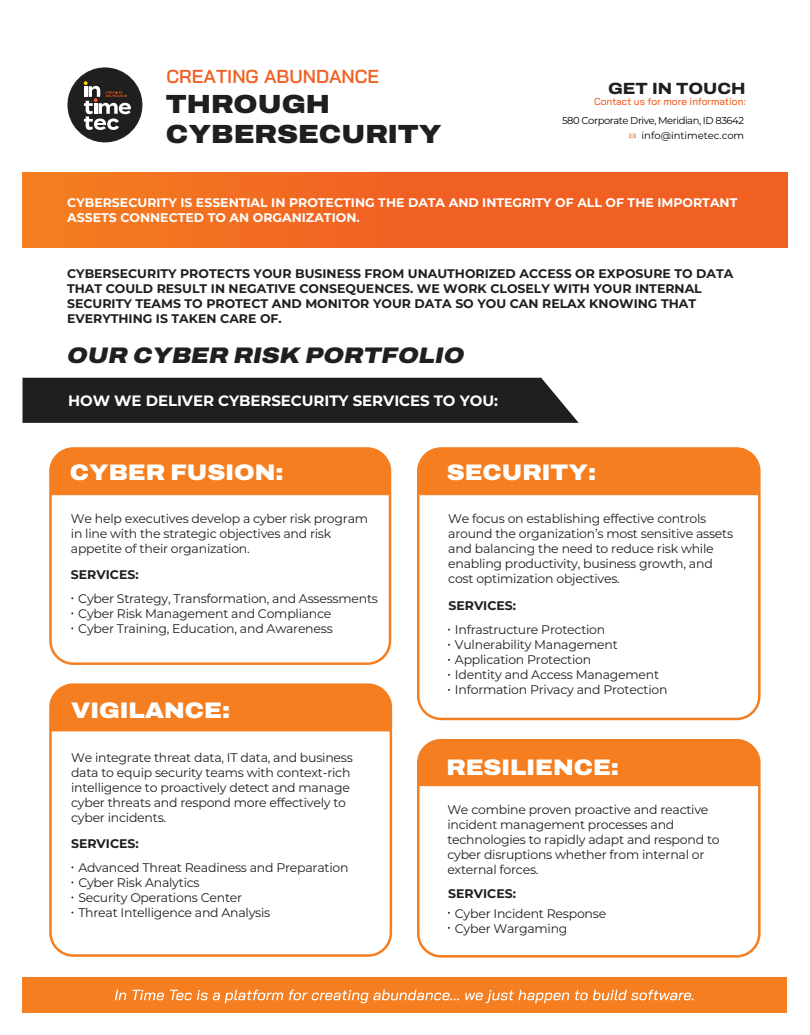
<style>
.page{position:relative;width:810px;height:1035px;background:#fff}
.page>*{position:absolute;margin:0;border:0;box-sizing:border-box;transform-origin:0 0}
.t1{font:900 26.25px/30px "Archivo Semi Expanded";color:#211e1e}
.t2{font:900 22.5px "Archivo Semi Expanded";color:#fff}
.t3{font:italic 900 22.5px "Archivo Semi Expanded";color:#211e1e}
.t4{font:600 18.75px "Bai Jamjuree";color:#f06023}
.t5{font:800 16.25px "Archivo Semi Expanded";color:#211e1e}
.t6{font:700 15px "Montserrat";letter-spacing:-.005em;color:#fff}
.t7{font:12.5px/15px "Montserrat";letter-spacing:-.02em;color:#211e1e}
.t8{font:700 12.5px/15px "Montserrat";color:#211e1e}
.t9{font:700 12.5px/15px "Montserrat";color:#fff}
.t10{font:10px "Montserrat";letter-spacing:-.045em;color:#000}
.t11{font:500 10px "Bai Jamjuree";color:#f06023}
.t12{font:10px "Montserrat";color:#000}
</style>
<div class="page">
<div style="left:52px;top:450px;width:338px;height:45px;background:#f47e20"></div>
<div style="left:420px;top:450px;width:338px;height:45px;background:#f47e20"></div>
<div style="left:420px;top:739px;width:338px;height:47px;background:#f47e20"></div>
<div style="left:52px;top:686px;width:337px;height:45px;background:#f47e20"></div>
<div style="left:417px;top:447px;width:344px;height:273px;border:2px solid #f47e20;border-radius:23px"></div>
<div style="left:417px;top:739px;width:344px;height:219px;border:2px solid #f47e20;border-radius:23px"></div>
<div style="left:49px;top:683px;width:343px;height:274px;border:2px solid #f47e20;border-radius:23px"></div>
<div style="left:23px;top:172px;width:765px;height:76px;background:linear-gradient(to right,#f37821,#ef5824)"></div>
<div style="left:68px;top:68px;width:74px;height:74px;background:#211e1e;border-radius:50%"></div>
<div style="left:68px;top:68px;width:74px;height:74px;border:1px solid #211e1e;border-radius:50%"></div>
<svg style="left:84px;top:81px;width:47px;height:49px"></svg>
<svg style="left:629px;top:134px;width:7px;height:4px"></svg>
<div style="left:22px;top:977px;width:766px;height:36px;background:#f47e20"></div>
<svg style="left:115px;top:990px;width:11px;height:10px"></svg>
<svg style="left:132px;top:990px;width:32px;height:10px"></svg>
<svg style="left:170px;top:990px;width:113px;height:13px"></svg>
<svg style="left:289px;top:990px;width:170px;height:13px"></svg>
<svg style="left:465px;top:990px;width:104px;height:13px"></svg>
<svg style="left:575px;top:990px;width:119px;height:10px"></svg>
<div style="left:22px;top:378px;width:557px;height:45px;background:#211e1e"></div>
<div style="left:49px;top:447px;width:342px;height:218px;border:2px solid #f47e20;border-radius:23px"></div>
<h3 class="t4" style="left:167px;top:64px;width:214px">CREATING ABUNDANCE</h3>
<h1 class="t1" style="left:166px;top:89px;width:278px">THROUGH<br>CYBERSECURITY</h1>
<h3 class="t5" style="left:608px;top:79px;width:139px">GET IN TOUCH</h3>
<p class="t12" style="left:642px;top:129px;width:104px">info@intimetec.com</p>
<p class="t11" style="left:594px;top:95px;width:153px">Contact us for more information:</p>
<p class="t10" style="left:562px;top:113px;width:183px">580 Corporate Drive, Meridian, ID 83642</p>
<p class="t9" style="left:67px;top:194px;width:672px">CYBERSECURITY IS ESSENTIAL IN PROTECTING THE DATA AND INTEGRITY OF ALL OF THE IMPORTANT<br>ASSETS CONNECTED TO AN ORGANIZATION.</p>
<p class="t8" style="left:67px;top:265px;width:668px">CYBERSECURITY PROTECTS YOUR BUSINESS FROM UNAUTHORIZED ACCESS OR EXPOSURE TO DATA THAT COULD RESULT IN NEGATIVE CONSEQUENCES. WE WORK CLOSELY WITH YOUR INTERNAL SECURITY TEAMS TO PROTECT AND MONITOR YOUR DATA SO YOU CAN RELAX KNOWING THAT EVERYTHING IS TAKEN CARE OF.</p>
<h2 class="t3" style="left:67px;top:343px;width:399px">OUR CYBER RISK PORTFOLIO</h2>
<p class="t6" style="left:68px;top:390px;width:432px">HOW WE DELIVER CYBERSECURITY SERVICES TO YOU:</p>
<h2 class="t2" style="left:70px;top:460px;width:215px">CYBER FUSION:</h2>
<p class="t7" style="left:71px;top:511px;width:299px">We help executives develop a cyber risk program in line with the strategic objectives and risk appetite of their organization.</p>
<p class="t7" style="left:78px;top:591px;width:301px">Cyber Strategy, Transformation, and Assessments<br>Cyber Risk Management and Compliance<br>Cyber Training, Education, and Awareness</p>
<p class="t8" style="left:71px;top:567px;width:69px">SERVICES:</p>
<h2 class="t2" style="left:71px;top:698px;width:160px">VIGILANCE:</h2>
<p class="t7" style="left:71px;top:749px;width:283px">We integrate threat data, IT data, and business data to equip security teams with context-rich intelligence to proactively detect and manage cyber threats and respond more effectively to cyber incidents.</p>
<p class="t7" style="left:78px;top:860px;width:272px">Advanced Threat Readiness and Preparation<br>Cyber Risk Analytics<br>Security Operations Center<br>Threat Intelligence and Analysis</p>
<p class="t8" style="left:71px;top:835px;width:69px">SERVICES:</p>
<h2 class="t2" style="left:447px;top:460px;width:151px">SECURITY:</h2>
<p class="t7" style="left:448px;top:510px;width:286px">We focus on establishing effective controls around the organization’s most sensitive assets and balancing the need to reduce risk while enabling productivity, business growth, and cost optimization objectives.</p>
<p class="t7" style="left:455px;top:621px;width:214px">Infrastructure Protection<br>Vulnerability Management<br>Application Protection<br>Identity and Access Management<br>Information Privacy and Protection</p>
<p class="t8" style="left:448px;top:597px;width:69px">SERVICES:</p>
<h2 class="t2" style="left:446px;top:755px;width:174px">RESILIENCE:</h2>
<p class="t7" style="left:447px;top:801px;width:274px">We combine proven proactive and reactive incident management processes and technologies to rapidly adapt and respond to cyber disruptions whether from internal or external forces.</p>
<p class="t7" style="left:455px;top:905px;width:153px">Cyber Incident Response<br>Cyber Wargaming</p>
<p class="t8" style="left:448px;top:885px;width:69px">SERVICES:</p>
</div>
